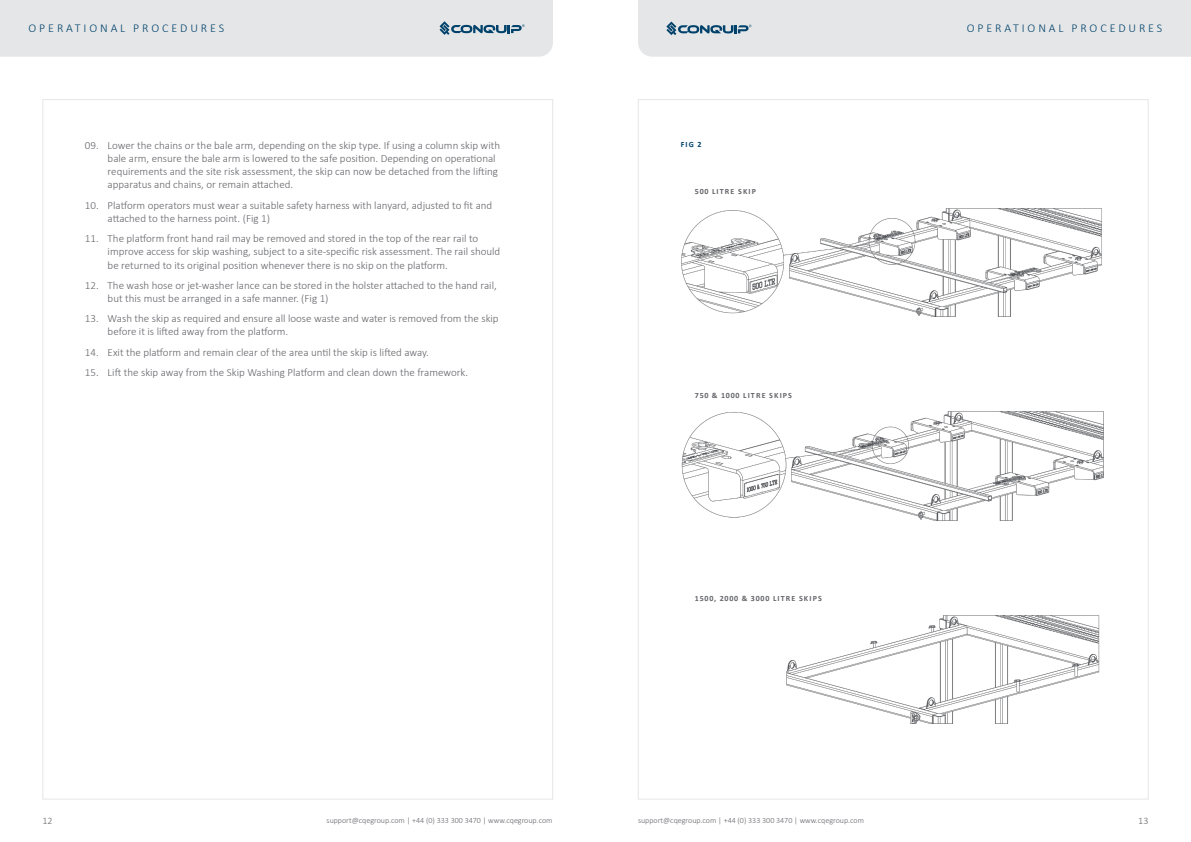
<style>
.page{position:relative;width:1191px;height:842px;background:#fff}
.page>*{position:absolute;margin:0;border:0;box-sizing:border-box;transform-origin:0 0}
.t1{font:300 12px "Calibri";letter-spacing:.24em;color:#00426b}
.t2{font:300 11px/13.2px "Calibri";color:#636469}
.t3{font:300 10px "Calibri";color:#636469}
.t4{font:300 8px "Calibri";color:#636469}
.t5{font:700 8px "Calibri";letter-spacing:.14em;color:#636469}
.t6{font:700 8px "Calibri";letter-spacing:.1em;color:#636469}
.t7{font:700 8px "Calibri";color:#00426b}
</style>
<div class="page">
<div style="left:0;top:0;width:553px;height:57px;background:#e5e6e7"></div>
<div style="left:638px;top:0;width:553px;height:57px;background:#e5e6e7"></div>
<img style="left:681px;top:208px;width:421px;height:109px">
<img style="left:681px;top:411px;width:423px;height:110px">
<img style="left:786px;top:615px;width:314px;height:109px">
<p class="t1" style="left:29px;top:21px;width:197px">OPERATIONAL PROCEDURES</p>
<p class="t1" style="left:966px;top:21px;width:197px">OPERATIONAL PROCEDURES</p>
<p class="t2" style="left:108px;top:138px;width:394px;text-indent:-23px">09. Lower the chains or the bale arm, depending on the skip type. If using a column skip with bale arm, ensure the bale arm is lowered to the safe position. Depending on operational requirements and the site risk assessment, the skip can now be detached from the lifting apparatus and chains, or remain attached.</p>
<p class="t2" style="left:108px;top:198px;width:386px;text-indent:-23px">10. Platform operators must wear a suitable safety harness with lanyard, adjusted to fit and attached to the harness point. (Fig 1)</p>
<p class="t2" style="left:108px;top:232px;width:394px;text-indent:-23px">11. The platform front hand rail may be removed and stored in the top of the rear rail to improve access for skip washing, subject to a site-specific risk assessment. The rail should be returned to its original position whenever there is no skip on the platform.</p>
<p class="t2" style="left:108px;top:278px;width:391px;text-indent:-23px">12. The wash hose or jet-washer lance can be stored in the holster attached to the hand rail, but this must be arranged in a safe manner. (Fig 1)</p>
<p class="t2" style="left:108px;top:312px;width:392px;text-indent:-23px">13. Wash the skip as required and ensure all loose waste and water is removed from the skip before it is lifted away from the platform.</p>
<p class="t2" style="left:85px;top:345px;width:345px">14. Exit the platform and remain clear of the area until the skip is lifted away.</p>
<p class="t2" style="left:85px;top:366px;width:385px">15. Lift the skip away from the Skip Washing Platform and clean down the framework.</p>
<p class="t7" style="left:681px;top:138px;width:22px">FIG 2</p>
<p class="t5" style="left:695px;top:186px;width:63px">500 LITRE SKIP</p>
<p class="t5" style="left:695px;top:389px;width:99px">750 &amp; 1000 LITRE SKIPS</p>
<p class="t6" style="left:695px;top:593px;width:128px">1500, 2000 &amp; 3000 LITRE SKIPS</p>
<p class="t3" style="left:43px;top:814px;width:12px">12</p>
<p class="t4" style="left:326px;top:816px;width:227px">support@cqegroup.com | +44 (0) 333 300 3470 | www.cqegroup.com</p>
<p class="t4" style="left:638px;top:816px;width:227px">support@cqegroup.com | +44 (0) 333 300 3470 | www.cqegroup.com</p>
<p class="t3" style="left:1138px;top:814px;width:12px">13</p>
</div>
